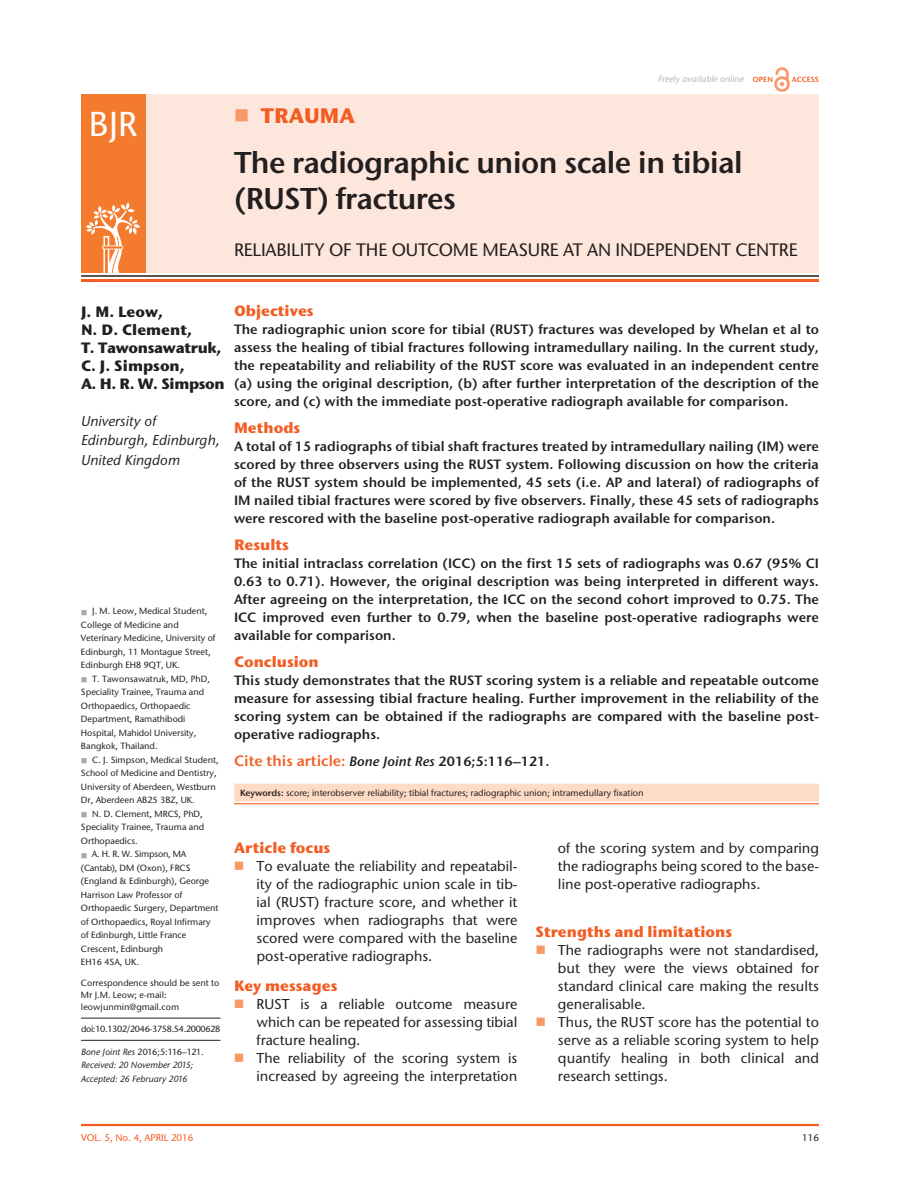
<style>
.page{position:relative;width:918px;height:1188px;background:#fff}
.page>*{position:absolute;margin:0;border:0;box-sizing:border-box;transform-origin:0 0}
.t1{font:500 34.5px "Stone Sans ITC Pro";color:#fff}
.t2{font:600 30px/36px "Stone Sans ITC Pro";letter-spacing:-.02em;color:#231f20}
.t3{font:700 21px "Stone Sans ITC Pro";color:#f25d23}
.t4{font:500 18px "Stone Sans ITC Pro";letter-spacing:-.01em;color:#231f20}
.t5{font:700 15px "Stone Sans ITC Pro";color:#f25d23}
.t6{font:700 15px/18px "Stone Sans ITC Pro";letter-spacing:-.025em;color:#231f20}
.t7{font:600 15px "Stone Sans ITC Pro";color:#f25d23}
.t8{font:500 14.25px/18px "Stone Sans ITC Pro";color:#231f20;text-align:justify}
.t9{font:italic 500 14.25px/19.5px "Stone Sans ITC Pro";color:#231f20}
.t10{font:600 13.5px/18px "Stone Sans ITC Pro";color:#231f20;text-align:justify}
.t11{font:500 9.75px "Stone Sans ITC Pro";color:#f25d23}
.t12{font:500 9.75px "Stone Sans ITC Pro";color:#231f20}
.t13{font:500 9px/13.5px "Stone Sans ITC Pro";color:#231f20}
.t14{font:italic 500 9px/13.5px "Stone Sans ITC Pro";color:#231f20}
.t15{font:500 9px "Stone Sans ITC Pro";letter-spacing:-.03em;color:#231f20}
.t16{font:italic 500 9px "Stone Sans ITC Pro";color:#b2b3b7}
.t17{font:500 9px "Stone Sans ITC Pro";letter-spacing:-.02em;color:#231f20}
.t18{font:600 7.5px "Stone Sans ITC Pro";color:#f25d23}
.s1{font-weight:600;font-style:normal;font-size:7.5px;color:#f25d23}
.s2{font-style:normal}
.s3{font-style:italic;font-size:13.5px;color:#231f20}
.s4{font-size:13.5px;color:#231f20}
.s5{font-weight:600}
</style>
<div class="page">
<img style="left:775px;top:68px;width:15px;height:23px">
<div style="left:81px;top:94px;width:738px;height:179px;background:#fde7dc"></div>
<div style="left:81px;top:94px;width:64px;height:179px;background:#f47b2d"></div>
<svg style="left:86px;top:203px;width:54px;height:70px"></svg>
<hr style="left:81px;top:275px;width:738px;height:2px;background:#231f20">
<hr style="left:81px;top:279px;width:738px;height:3px;background:#f25d23">
<hr style="left:81px;top:1124px;width:738px;height:2px;background:#f25d23">
<div style="left:234px;top:784px;width:585px;height:18px;background:#fddbc5"></div>
<hr style="left:234px;top:803px;width:585px;height:1px;background:#f25d23">
<hr style="left:81px;top:1040px;width:139px;height:1px;background:#231f20">
<hr style="left:81px;top:1018px;width:139px;height:1px;background:#231f20">
<h1 class="t1" style="left:89px;top:103px;width:50px">BJR</h1>
<h3 class="t3" style="left:261px;top:102px;width:77px">Trauma</h3>
<p class="t16" style="left:658px;top:73px;width:116px">Freely available online <span class="s1">open</span></p>
<p class="t18" style="left:792px;top:75px;width:29px">Access</p>
<h2 class="t2" style="left:234px;top:145px;width:510px">The radiographic union scale in tibial (RUST) fractures</h2>
<h3 class="t4" style="left:234px;top:238px;width:286px">reliab ility of the outcome measur</h3>
<h3 class="t4" style="left:550px;top:238px;width:249px">e at an in depen dent centre</h3>
<p class="t6" style="left:81px;top:302px;width:145px">J. M. Leow,<br>N. D. Clement,<br>T. Tawonsawatruk,<br>C. J. Simpson,<br>A. H. R. W. Simpson</p>
<p class="t9" style="left:81px;top:411px;width:140px">University of<br>Edinburgh, Edinburgh,<br>United Kingdom</p>
<p class="t13" style="left:81px;top:604px;width:136px;text-indent:11px">J. M . Leow, Medical Student,<br>College of Medicine and<br>Veterinary M edicine, University of<br>Edinburgh, 11 Montague Street,<br>Edinburgh EH8 9QT, UK.</p>
<p class="t13" style="left:81px;top:672px;width:131px;text-indent:11px">T. Tawonsawatruk, MD, PhD,<br>Speciality Trainee, Trauma and<br>Orthopaedics, Orthopaedic<br>Department, Ramathibodi<br>Hospital, Mahidol University,<br>Bangkok, Thailand.</p>
<p class="t13" style="left:92px;top:753px;width:128px">C. J. Simpson, Medical Student,</p>
<p class="t13" style="left:81px;top:766px;width:137px">School of Medicine and Dentistry,</p>
<p class="t13" style="left:81px;top:780px;width:136px">University of Aberdeen, Westburn</p>
<p class="t13" style="left:81px;top:793px;width:115px">Dr, Aberdeen AB25 3BZ, UK.</p>
<p class="t13" style="left:92px;top:807px;width:112px">N. D. Clement, M RCS, PhD,</p>
<p class="t13" style="left:81px;top:820px;width:125px">Speciality Trainee, Trauma and</p>
<p class="t13" style="left:81px;top:834px;width:58px">Orthopaedics.</p>
<p class="t13" style="left:92px;top:847px;width:96px">A. H . R. W. Simpson, MA</p>
<p class="t17" style="left:81px;top:862px;width:111px">(Cantab), DM (Oxon), FRCS</p>
<p class="t13" style="left:81px;top:874px;width:130px">(England &amp; Edinburgh), George</p>
<p class="t13" style="left:81px;top:888px;width:103px">H arrison Law Professor of</p>
<p class="t13" style="left:81px;top:901px;width:139px">Orthopaedic Surgery, Department</p>
<p class="t13" style="left:81px;top:915px;width:131px">of Orthopaedics, Royal I nfirmary</p>
<p class="t13" style="left:81px;top:928px;width:107px">of Edinburgh, Little France</p>
<p class="t13" style="left:81px;top:942px;width:84px">Crescent, Edinburgh</p>
<p class="t13" style="left:81px;top:955px;width:59px">EH 16 4SA, UK.</p>
<p class="t13" style="left:81px;top:977px;width:140px;line-height:12px">Correspondence should be sent to<br>M r J.M . Leow; e-mail: leowjunmin@gmail.com</p>
<p class="t15" style="left:81px;top:1024px;width:141px">doi: 10.1302/2046-3758.54.2000628</p>
<p class="t14" style="left:81px;top:1045px;width:124px">Bone Joint Res <span class="s2">2016;5:116–121.<br></span>Received: 20 November 2015;<br>Accepted: 26 February 2016</p>
<p class="t5" style="left:234px;top:301px;width:81px">Objectives</p>
<p class="t10" style="left:234px;top:320px;width:587px">The radiographic union score for tibial (RUST) fractures was developed by Whelan et al to assess the healing of tibial fractures following intramedullary nailing. In the current study, the repeatability and reliability of the RUST score was evaluated in an independent centre (a) using the original description, (b) after further interpretation of the description of the score, and (c) with the immediate post-operative radiograph available for comparison.</p>
<p class="t5" style="left:234px;top:418px;width:68px">Methods</p>
<p class="t10" style="left:234px;top:437px;width:587px">A total of 15 radiographs of tibial shaft fractures treated by intramedullary nailing (IM) were scored by three observers using the RUST system. Following discussion on how the criteria of the RUST system should be implemented, 45 sets (i.e. AP and lateral) of radiographs of IM nailed tibial fractures were scored by five observers. Finally, these 45 sets of radiographs were rescored with the baseline post-operative radiograph available for comparison.</p>
<p class="t5" style="left:234px;top:535px;width:56px">Results</p>
<p class="t10" style="left:234px;top:554px;width:587px">The initial intraclass correlation (ICC) on the first 15 sets of radiographs was 0.67 (95% CI 0.63 to 0.71). However, the original description was being interpreted in different ways.<br>After agreeing on the interpretation, the ICC on the second cohort improved to 0.75. The ICC improved even further to 0.79, when the baseline post-operative radiographs were available for comparison.</p>
<p class="t5" style="left:234px;top:652px;width:86px">Conclusion</p>
<p class="t10" style="left:234px;top:671px;width:587px">This study demonstrates that the RUST scoring system is a reliable and repeatable outcome measure for assessing tibial fracture healing. Further improvement in the reliability of the scoring system can be obtained if the radiographs are compared with the baseline post&shy;operative radiographs.</p>
<p class="t7" style="left:234px;top:751px;width:317px">Cite this article: <span class="s3">Bone Joint Res</span> <span class="s4">2016;5:116–121.</span></p>
<p class="t13" style="left:240px;top:786px;width:405px"><span class="s5">Keywords:</span> score; interobserver reliability; tibial fractures; radiographic union; intramedullary fixation</p>
<p class="t5" style="left:234px;top:838px;width:98px">Article focus</p>
<p class="t8" style="left:256px;top:857px;width:263px">To evaluate the reliability and repeatabil&shy;ity of the radiographic union scale in tib&shy;ial (RUST) fracture score, and whether it improves when radiographs that were scored were compared with the baseline post-operative radiographs.</p>
<p class="t5" style="left:234px;top:976px;width:105px">Key messages</p>
<p class="t8" style="left:256px;top:995px;width:262px;text-align:left">RUST is a reliable outcome measure which can be repeated for assessing tibial fracture healing.<br>The reliability of the scoring system is increased by agreeing the interpretation</p>
<p class="t8" style="left:558px;top:839px;width:263px">of the scoring system and by comparing the radiographs being scored to the base&shy;line post-operative radiographs.</p>
<p class="t5" style="left:536px;top:922px;width:198px">Strengths and limitations</p>
<p class="t8" style="left:558px;top:941px;width:263px;text-align:left">The radiographs were not standardised, but they were the views obtained for standard clinical care making the results generalisable.<br>Thus, the RUST score has the potential to serve as a reliable scoring system to help quantify healing in both clinical and research settings.</p>
<p class="t11" style="left:81px;top:1132px;width:114px">vol. 5, No. 4, April 2016</p>
<p class="t12" style="left:802px;top:1132px;width:18px">116</p>
</div>
